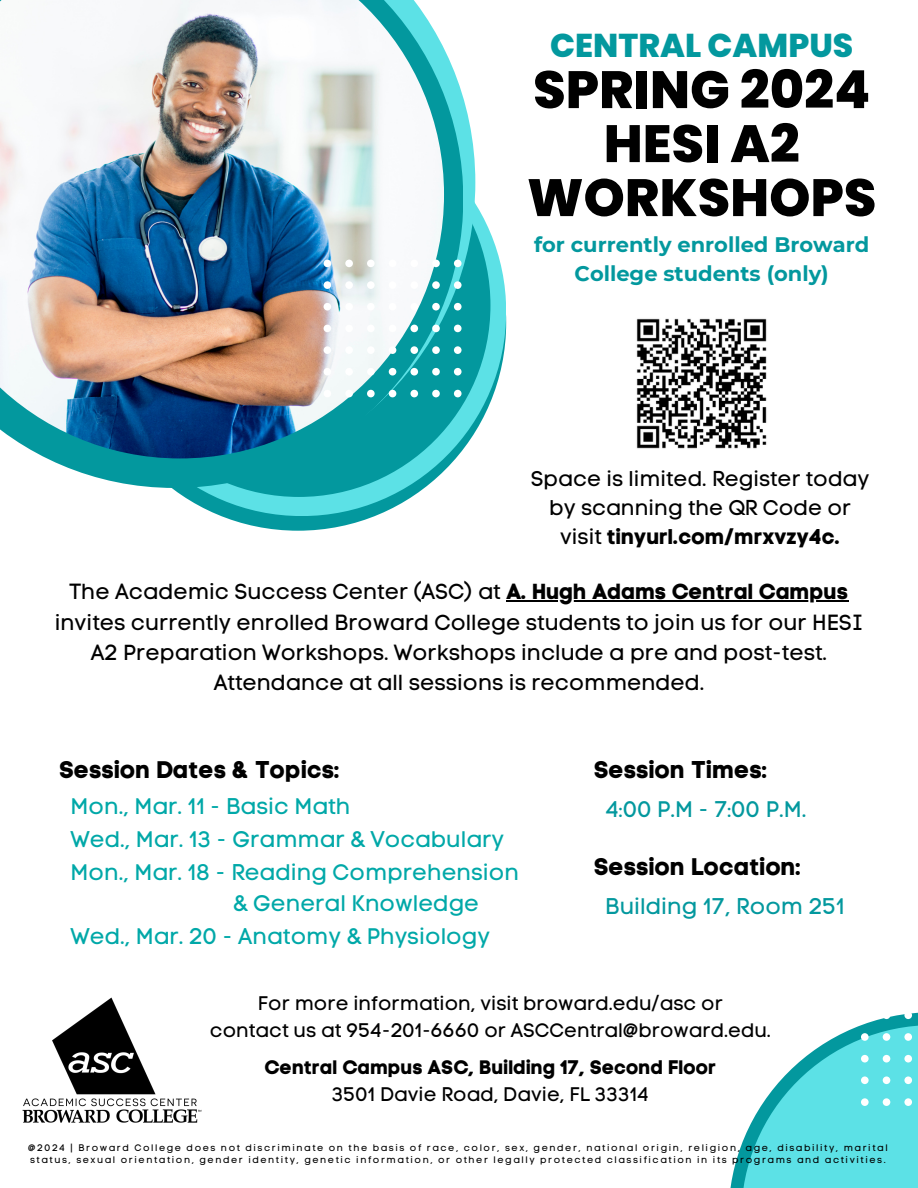
<style>
.page{position:relative;width:918px;height:1188px;background:#fff}
.page>*{position:absolute;margin:0;border:0;box-sizing:border-box;transform-origin:0 0}
.t1{font:800 52.5px "Poppins";color:#000}
.t2{font:800 33px "Poppins";color:#03989e}
.t3{font:24px "Code Pro Bold LC";color:#000}
.t4{font:22.5px "Code Pro Normal LC";color:#00a8a8}
.t5{font:22.5px "Code Pro Normal LC";color:#03989e}
.t6{font:21.75px/30.3px "Code Pro Normal LC";color:#000;text-align:center}
.t7{font:21.3px/29.2px "Code Pro Normal LC";color:#000;text-align:center}
.t8{font:700 21px/29.2px "Montserrat";color:#03989e;text-align:center}
.t9{font:19.5px "Code Pro Normal LC";color:#000}
.t10{font:19.5px "Code Pro Bold LC";color:#000}
.t11{font:9.45px/12.6px "Code Pro Normal LC";letter-spacing:.165em;color:#000}
.s1{font-family:"Code Pro Bold LC"}
</style>
<div class="page">
<div style="left:90px;top:114px;width:416px;height:417px;background:#03989e;border-radius:50%"></div>
<svg style="left:97px;top:107px;width:409px;height:409px;fill:#5ce1e6"></svg>
<svg style="left:463px;top:97px;width:12px;height:353px"></svg>
<svg style="left:46px;top:49px;width:417px;height:439px"></svg>
<img style="left:0;top:0;width:444px;height:458px">
<div style="left:324px;top:260px;width:7px;height:7px;background:#fff;border-radius:50%"></div>
<div style="left:345px;top:260px;width:8px;height:7px;background:#fff;border-radius:50%"></div>
<div style="left:367px;top:260px;width:8px;height:7px;background:#fff;border-radius:50%"></div>
<div style="left:389px;top:260px;width:7px;height:7px;background:#fff;border-radius:50%"></div>
<div style="left:410px;top:260px;width:8px;height:7px;background:#fff;border-radius:50%"></div>
<div style="left:432px;top:260px;width:8px;height:7px;background:#fff;border-radius:50%"></div>
<div style="left:454px;top:260px;width:8px;height:7px;background:#fff;border-radius:50%"></div>
<div style="left:324px;top:281px;width:7px;height:8px;background:#fff;border-radius:50%"></div>
<div style="left:345px;top:281px;width:8px;height:8px;background:#fff;border-radius:50%"></div>
<div style="left:367px;top:281px;width:8px;height:8px;background:#fff;border-radius:50%"></div>
<div style="left:389px;top:281px;width:7px;height:8px;background:#fff;border-radius:50%"></div>
<div style="left:410px;top:281px;width:8px;height:8px;background:#fff;border-radius:50%"></div>
<div style="left:432px;top:281px;width:8px;height:8px;background:#fff;border-radius:50%"></div>
<div style="left:454px;top:281px;width:8px;height:8px;background:#fff;border-radius:50%"></div>
<div style="left:324px;top:303px;width:7px;height:8px;background:#fff;border-radius:50%"></div>
<div style="left:345px;top:303px;width:8px;height:8px;background:#fff;border-radius:50%"></div>
<div style="left:367px;top:303px;width:8px;height:8px;background:#fff;border-radius:50%"></div>
<div style="left:389px;top:303px;width:7px;height:8px;background:#fff;border-radius:50%"></div>
<div style="left:410px;top:303px;width:8px;height:8px;background:#fff;border-radius:50%"></div>
<div style="left:432px;top:303px;width:8px;height:8px;background:#fff;border-radius:50%"></div>
<div style="left:454px;top:303px;width:8px;height:8px;background:#fff;border-radius:50%"></div>
<div style="left:324px;top:325px;width:7px;height:7px;background:#fff;border-radius:50%"></div>
<div style="left:345px;top:325px;width:8px;height:7px;background:#fff;border-radius:50%"></div>
<div style="left:367px;top:325px;width:8px;height:7px;background:#fff;border-radius:50%"></div>
<div style="left:389px;top:325px;width:7px;height:7px;background:#fff;border-radius:50%"></div>
<div style="left:410px;top:325px;width:8px;height:7px;background:#fff;border-radius:50%"></div>
<div style="left:432px;top:325px;width:8px;height:7px;background:#fff;border-radius:50%"></div>
<div style="left:454px;top:325px;width:8px;height:7px;background:#fff;border-radius:50%"></div>
<div style="left:324px;top:346px;width:7px;height:8px;background:#fff;border-radius:50%"></div>
<div style="left:345px;top:346px;width:8px;height:8px;background:#fff;border-radius:50%"></div>
<div style="left:367px;top:346px;width:8px;height:8px;background:#fff;border-radius:50%"></div>
<div style="left:389px;top:346px;width:7px;height:8px;background:#fff;border-radius:50%"></div>
<div style="left:410px;top:346px;width:8px;height:8px;background:#fff;border-radius:50%"></div>
<div style="left:432px;top:346px;width:8px;height:8px;background:#fff;border-radius:50%"></div>
<div style="left:454px;top:346px;width:8px;height:8px;background:#fff;border-radius:50%"></div>
<div style="left:324px;top:368px;width:7px;height:8px;background:#fff;border-radius:50%"></div>
<div style="left:345px;top:368px;width:8px;height:8px;background:#fff;border-radius:50%"></div>
<div style="left:367px;top:368px;width:8px;height:8px;background:#fff;border-radius:50%"></div>
<div style="left:389px;top:368px;width:7px;height:8px;background:#fff;border-radius:50%"></div>
<div style="left:410px;top:368px;width:8px;height:8px;background:#fff;border-radius:50%"></div>
<div style="left:432px;top:368px;width:8px;height:8px;background:#fff;border-radius:50%"></div>
<div style="left:454px;top:368px;width:8px;height:8px;background:#fff;border-radius:50%"></div>
<div style="left:324px;top:390px;width:7px;height:7px;background:#fff;border-radius:50%"></div>
<div style="left:345px;top:390px;width:8px;height:7px;background:#fff;border-radius:50%"></div>
<div style="left:367px;top:390px;width:8px;height:7px;background:#fff;border-radius:50%"></div>
<div style="left:389px;top:390px;width:7px;height:7px;background:#fff;border-radius:50%"></div>
<div style="left:410px;top:390px;width:8px;height:7px;background:#fff;border-radius:50%"></div>
<div style="left:432px;top:390px;width:8px;height:7px;background:#fff;border-radius:50%"></div>
<div style="left:454px;top:390px;width:8px;height:7px;background:#fff;border-radius:50%"></div>
<img style="left:22px;top:997px;width:180px;height:126px">
<svg style="left:730px;top:1012px;width:188px;height:176px"></svg>
<svg style="left:741px;top:1025px;width:177px;height:163px;fill:#5ce1e6"></svg>
<div style="left:861px;top:1011px;width:8px;height:8px;background:#fff;border-radius:50%"></div>
<div style="left:883px;top:1011px;width:7px;height:8px;background:#fff;border-radius:50%"></div>
<div style="left:904px;top:1011px;width:8px;height:8px;background:#fff;border-radius:50%"></div>
<div style="left:861px;top:1033px;width:8px;height:8px;background:#fff;border-radius:50%"></div>
<div style="left:883px;top:1033px;width:7px;height:8px;background:#fff;border-radius:50%"></div>
<div style="left:904px;top:1033px;width:8px;height:8px;background:#fff;border-radius:50%"></div>
<div style="left:861px;top:1055px;width:8px;height:8px;background:#fff;border-radius:50%"></div>
<div style="left:883px;top:1055px;width:7px;height:8px;background:#fff;border-radius:50%"></div>
<div style="left:904px;top:1055px;width:8px;height:8px;background:#fff;border-radius:50%"></div>
<div style="left:861px;top:1076px;width:8px;height:8px;background:#fff;border-radius:50%"></div>
<div style="left:883px;top:1076px;width:7px;height:8px;background:#fff;border-radius:50%"></div>
<div style="left:904px;top:1076px;width:8px;height:8px;background:#fff;border-radius:50%"></div>
<div style="left:861px;top:1098px;width:8px;height:8px;background:#fff;border-radius:50%"></div>
<div style="left:883px;top:1098px;width:7px;height:8px;background:#fff;border-radius:50%"></div>
<div style="left:904px;top:1098px;width:8px;height:8px;background:#fff;border-radius:50%"></div>
<hr style="left:506px;top:600px;width:342px;height:2px;background:#000">
<img style="left:636px;top:318px;width:131px;height:131px">
<p class="t2" style="left:550px;top:23px;width:305px">CENTRAL CAMPUS</p>
<p class="t1" style="left:533px;top:53px;width:339px">SPRING 2024</p>
<p class="t1" style="left:604px;top:107px;width:197px">HESI A2</p>
<p class="t1" style="left:527px;top:161px;width:351px">WORKSHOPS</p>
<p class="t8" style="left:534px;top:230px;width:337px">for currently enrolled Broward<br>College students (only)</p>
<p class="t7" style="left:531px;top:464px;width:340px">Space is limited. Register today by scanning the QR Code or visit <span class="s1">tinyurl.com/mrxvzy4c.</span></p>
<p class="t6" style="left:55px;top:577px;width:810px">The Academic Success Center (ASC) at <span class="s1">A. Hugh Adams Central Campus </span>invites currently enrolled Broward College students to join us for our HESI A2 Preparation Workshops. Workshops include a pre and post-test.<br>Attendance at all sessions is recommended.</p>
<p class="t3" style="left:59px;top:755px;width:283px">Session Dates &amp; Topics:</p>
<p class="t4" style="left:71px;top:793px;width:281px">Mon., Mar. 11 - Basic Math</p>
<p class="t4" style="left:71px;top:825px;width:435px">Wed., Mar. 13 - Grammar &amp; Vocabulary</p>
<p class="t4" style="left:71px;top:858px;width:450px">Mon., Mar. 18 - Reading Comprehension</p>
<p class="t4" style="left:233px;top:890px;width:248px">&amp; General Knowledge</p>
<p class="t4" style="left:71px;top:922px;width:421px">Wed., Mar. 20 - Anatomy &amp; Physiology</p>
<p class="t3" style="left:594px;top:755px;width:176px">Session Times:</p>
<p class="t5" style="left:606px;top:796px;width:202px">4:00 P.M - 7:00 P.M.</p>
<p class="t3" style="left:594px;top:852px;width:209px">Session Location:</p>
<p class="t5" style="left:605px;top:893px;width:241px">Building 17, Room 251</p>
<p class="t9" style="left:258px;top:992px;width:466px">For more information, visit broward.edu/asc or</p>
<p class="t9" style="left:210px;top:1019px;width:563px">contact us at 954-201-6660 or ASCCentral@broward.edu.</p>
<p class="t10" style="left:265px;top:1056px;width:453px">Central Campus ASC, Building 17, Second Floor</p>
<p class="t9" style="left:332px;top:1083px;width:319px">3501 Davie Road, Davie, FL 33314</p>
<p class="t11" style="left:28px;top:1141px;width:861px">@2024 | Broward College does not discriminate on the basis of race, color, sex, gender, national origin, religion, age, disability, marital status, sexual orientation, gender identity, genetic information, or other legally protected classification in its programs and activities.</p>
</div>
